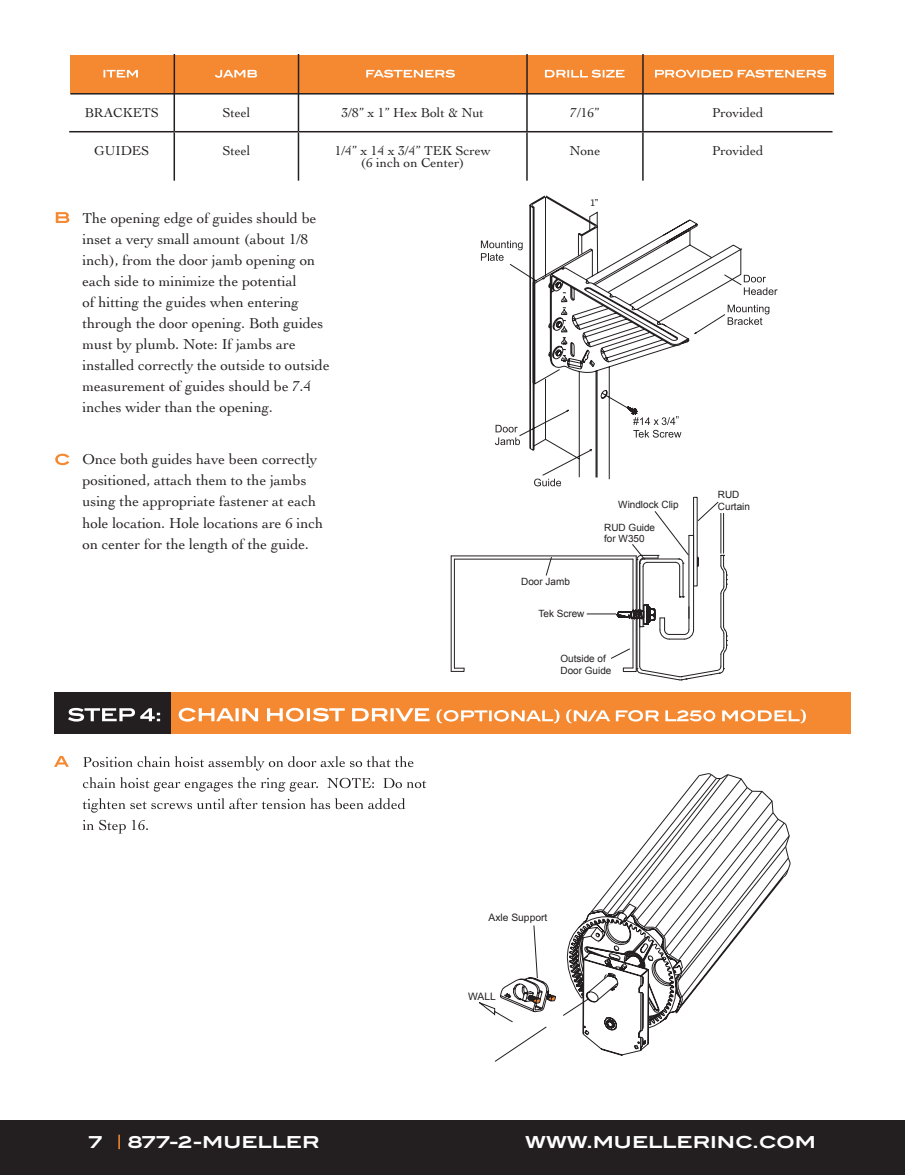
<style>
.page{position:relative;width:905px;height:1175px;background:#fff}
.page>*{position:absolute;margin:0;border:0;box-sizing:border-box;transform-origin:0 0}
.t1{font:700 16.5px "Blair ITC";color:#fff}
.t2{font:15px/21px "Cochin";color:#231f20}
.t3{font:13.5px/12.3px "Cochin";color:#231f20;text-align:center}
.t4{font:10.35px "Arial";color:#231f20}
.t5{font:9.9px/11.4px "Arial";color:#231f20}
.t6{font:9px "Lucida Grande";color:#231f20}
</style>
<div class="page">
<div style="left:0;top:1120px;width:904px;height:54px;background:#231f20"></div>
<svg style="left:118px;top:1134px;width:2px;height:15px"></svg>
<div style="left:54px;top:693px;width:796px;height:41px;background:#f58932"></div>
<div style="left:54px;top:693px;width:116px;height:41px;background:#231f20"></div>
<svg style="left:778px;top:818px;width:12px;height:67px"></svg>
<svg style="left:479px;top:773px;width:299px;height:289px"></svg>
<svg style="left:83px;top:819px;width:65px;height:14px"></svg>
<svg style="left:82px;top:798px;width:323px;height:14px"></svg>
<svg style="left:83px;top:777px;width:343px;height:14px"></svg>
<svg style="left:83px;top:756px;width:330px;height:14px"></svg>
<svg style="left:54px;top:756px;width:15px;height:11px"></svg>
<svg style="left:68px;top:708px;width:737px;height:15px"></svg>
<svg style="left:509px;top:196px;width:233px;height:283px"></svg>
<svg style="left:481px;top:240px;width:41px;height:21px"></svg>
<svg style="left:743px;top:275px;width:34px;height:20px"></svg>
<svg style="left:727px;top:305px;width:42px;height:20px"></svg>
<svg style="left:495px;top:425px;width:25px;height:20px"></svg>
<svg style="left:534px;top:478px;width:27px;height:8px"></svg>
<svg style="left:633px;top:416px;width:48px;height:21px"></svg>
<svg style="left:589px;top:212px;width:8px;height:20px"></svg>
<svg style="left:583px;top:287px;width:96px;height:54px"></svg>
<svg style="left:545px;top:556px;width:7px;height:20px"></svg>
<hr style="left:586px;top:613px;width:30px;height:1px;background:#231f20">
<hr style="left:454px;top:559px;width:179px;height:1px;background:#231f20">
<hr style="left:451px;top:555px;width:185px;height:1px;background:#231f20">
<hr style="left:454px;top:559px;width:1px;height:109px;background:#231f20">
<hr style="left:451px;top:556px;width:1px;height:115px;background:#231f20">
<svg style="left:450px;top:667px;width:15px;height:5px"></svg>
<div style="left:693px;top:497px;width:4px;height:89px;border:1px solid #231f20"></div>
<svg style="left:610px;top:501px;width:117px;height:179px"></svg>
<svg style="left:55px;top:453px;width:14px;height:12px"></svg>
<svg style="left:56px;top:212px;width:13px;height:11px"></svg>
<div style="left:70px;top:55px;width:764px;height:39px;background:#f58932"></div>
<svg style="left:103px;top:70px;width:723px;height:8px"></svg>
<hr style="left:173px;top:54px;width:2px;height:40px;background:#231f20">
<hr style="left:298px;top:54px;width:1px;height:40px;background:#231f20">
<hr style="left:526px;top:54px;width:1px;height:40px;background:#231f20">
<hr style="left:642px;top:54px;width:1px;height:40px;background:#231f20">
<hr style="left:70px;top:93px;width:764px;height:1px;background:#231f20">
<hr style="left:173px;top:94px;width:2px;height:37px;background:#231f20">
<hr style="left:298px;top:94px;width:1px;height:37px;background:#231f20">
<hr style="left:526px;top:94px;width:1px;height:37px;background:#231f20">
<hr style="left:642px;top:94px;width:1px;height:37px;background:#231f20">
<hr style="left:69px;top:131px;width:105px;height:1px;background:#231f20">
<hr style="left:174px;top:131px;width:124px;height:1px;background:#231f20">
<hr style="left:173px;top:132px;width:2px;height:49px;background:#231f20">
<hr style="left:298px;top:131px;width:229px;height:1px;background:#231f20">
<hr style="left:298px;top:132px;width:1px;height:49px;background:#231f20">
<hr style="left:527px;top:131px;width:116px;height:1px;background:#231f20">
<hr style="left:526px;top:132px;width:1px;height:49px;background:#231f20">
<hr style="left:643px;top:131px;width:189px;height:1px;background:#231f20">
<hr style="left:642px;top:132px;width:1px;height:49px;background:#231f20">
<p class="t3" style="left:85px;top:107px;width:76px">BRACKETS</p>
<p class="t3" style="left:222px;top:107px;width:29px">Steel</p>
<p class="t3" style="left:341px;top:107px;width:144px">3/8” x 1” Hex Bolt &amp; Nut</p>
<p class="t3" style="left:570px;top:107px;width:31px">7/16”</p>
<p class="t3" style="left:712px;top:107px;width:53px">Provided</p>
<p class="t3" style="left:94px;top:144px;width:56px">GUIDES</p>
<p class="t3" style="left:222px;top:144px;width:29px">Steel</p>
<p class="t3" style="left:334px;top:144px;width:158px">1/4” x 14 x 3/4” TEK Screw (6 inch on Center)</p>
<p class="t3" style="left:569px;top:144px;width:32px">None</p>
<p class="t3" style="left:712px;top:144px;width:53px">Provided</p>
<p class="t2" style="left:82px;top:207px;width:249px">The opening edge of guides should be inset a very small amount (about 1/8 inch), from the door jamb opening on each side to minimize the potential<br>of hitting the guides when entering through the door opening. Both guides must by plumb. Note: If jambs are installed correctly the outside to outside measurement of guides should be 7.4 inches wider than the opening.</p>
<p class="t2" style="left:82px;top:449px;width:242px">Once both guides have been correctly positioned, attach them to the jambs using the appropriate fastener at each hole location. Hole locations are 6 inch on center for the length of the guide.</p>
<p class="t6" style="left:589px;top:198px;width:10px">1”</p>
<p class="t5" style="left:718px;top:489px;width:23px">RUD</p>
<p class="t5" style="left:521px;top:576px;width:50px">Door Jamb</p>
<p class="t5" style="left:538px;top:607px;width:47px">Tek Screw</p>
<p class="t5" style="left:618px;top:499px;width:62px">Windlock Clip</p>
<p class="t5" style="left:718px;top:500px;width:34px">Curtain</p>
<p class="t5" style="left:604px;top:522px;width:52px">RUD Guide for W350</p>
<p class="t5" style="left:560px;top:653px;width:52px">Outside of<br>Door Guide</p>
<p class="t4" style="left:488px;top:911px;width:60px">Axle Support</p>
<p class="t4" style="left:468px;top:990px;width:29px">WALL</p>
<p class="t1" style="left:89px;top:1131px;width:15px">7</p>
<p class="t1" style="left:127px;top:1131px;width:193px">877-2-MUELLER</p>
<p class="t1" style="left:525px;top:1131px;width:292px">WWW.MUELLERINC.COM</p>
</div>
